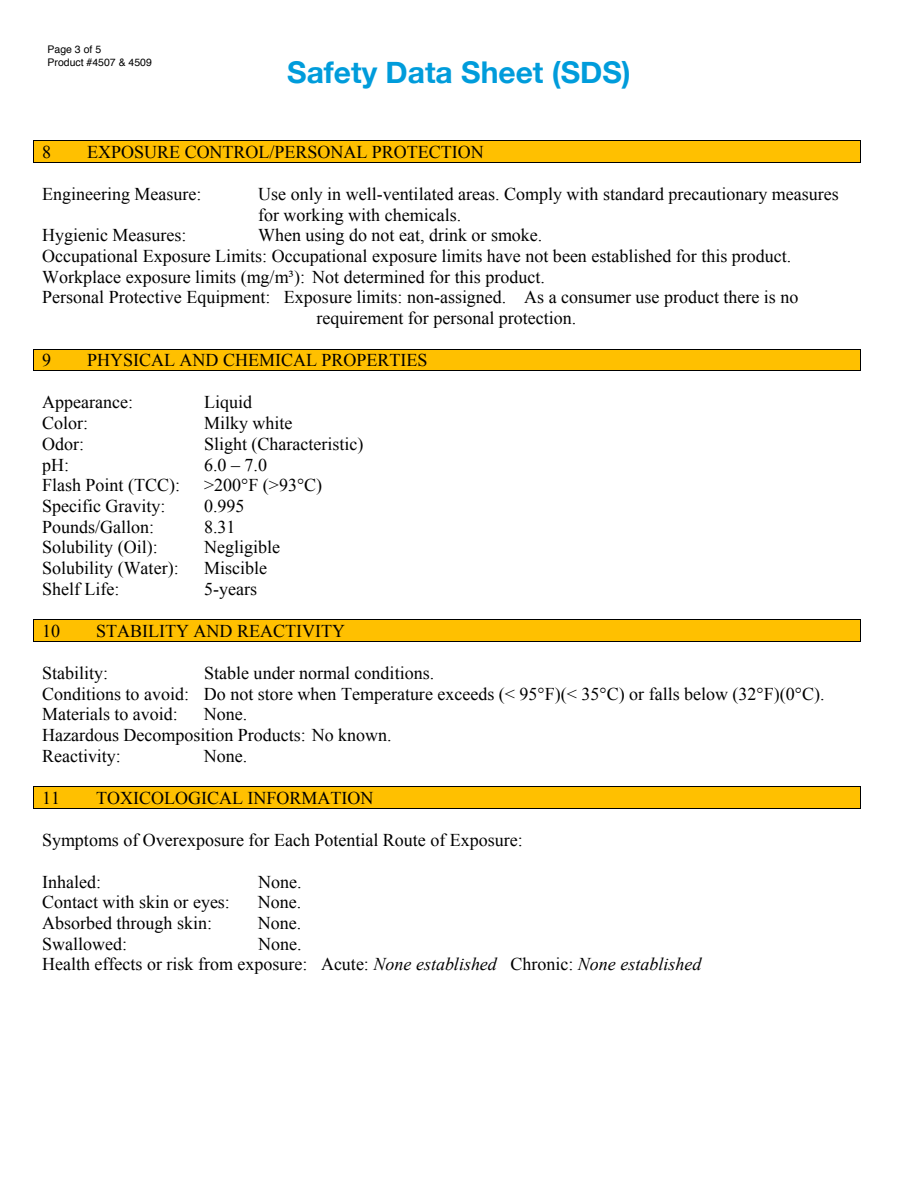
<style>
.page{position:relative;width:918px;height:1188px;background:#fff}
.page>*{position:absolute;margin:0;border:0;box-sizing:border-box;transform-origin:0 0}
.t1{font:700 30px "Helvetica Neue";color:#009cdb}
.t2{font:18px/20.7px "Times New Roman";color:#000}
.t3{font:10.5px/12.6px "Helvetica";color:#000}
.s1{font-style:italic}
</style>
<div class="page">
<div style="left:42px;top:141px;width:810px;height:21px;background:#ffc000"></div>
<hr style="left:34px;top:141px;width:827px;height:1px;background:#000">
<svg style="left:34px;top:141px;width:1px;height:21px"></svg>
<hr style="left:34px;top:162px;width:826px;height:1px;background:#000">
<svg style="left:860px;top:142px;width:1px;height:21px"></svg>
<div style="left:42px;top:350px;width:810px;height:20px;background:#ffc000"></div>
<hr style="left:34px;top:349px;width:827px;height:1px;background:#000">
<svg style="left:34px;top:350px;width:1px;height:20px"></svg>
<hr style="left:34px;top:370px;width:826px;height:1px;background:#000">
<svg style="left:860px;top:350px;width:1px;height:21px"></svg>
<div style="left:42px;top:620px;width:810px;height:21px;background:#ffc000"></div>
<hr style="left:34px;top:620px;width:827px;height:1px;background:#000">
<svg style="left:34px;top:620px;width:1px;height:21px"></svg>
<hr style="left:34px;top:641px;width:826px;height:1px;background:#000">
<svg style="left:860px;top:621px;width:1px;height:21px"></svg>
<div style="left:42px;top:787px;width:810px;height:21px;background:#ffc000"></div>
<hr style="left:34px;top:787px;width:827px;height:1px;background:#000">
<svg style="left:34px;top:787px;width:1px;height:21px"></svg>
<hr style="left:34px;top:808px;width:826px;height:1px;background:#000">
<svg style="left:860px;top:788px;width:1px;height:21px"></svg>
<p class="t3" style="left:48px;top:44px;width:106px">Page 3 of 5<br>Product #4507 &amp; 4509</p>
<h1 class="t1" style="left:287px;top:54px;width:345px">Safety Data Sheet (SDS)</h1>
<p class="t2" style="left:42px;top:141px;width:10px">8</p>
<p class="t2" style="left:87px;top:141px;width:398px">EXPOSURE CONTROL/PERSONAL PROTECTION</p>
<p class="t2" style="left:42px;top:183px;width:161px">Engineering Measure:</p>
<p class="t2" style="left:258px;top:183px;width:582px">Use only in well-ventilated areas. Comply with standard precautionary measures for working with chemicals.</p>
<p class="t2" style="left:42px;top:225px;width:146px">Hygienic Measures:</p>
<p class="t2" style="left:258px;top:225px;width:286px">When using do not eat, drink or smoke.</p>
<p class="t2" style="left:42px;top:245px;width:751px">Occupational Exposure Limits: Occupational exposure limits have not been established for this product.</p>
<p class="t2" style="left:42px;top:266px;width:504px">Workplace exposure limits (mg/m³): Not determined for this product.</p>
<p class="t2" style="left:42px;top:287px;width:758px">Personal Protective Equipment: Exposure limits: non-assigned. As a consumer use product there is no</p>
<p class="t2" style="left:317px;top:307px;width:261px">requirement for personal protection.</p>
<p class="t2" style="left:42px;top:350px;width:10px">9</p>
<p class="t2" style="left:87px;top:350px;width:342px">PHYSICAL AND CHEMICAL PROPERTIES</p>
<p class="t2" style="left:42px;top:392px;width:92px">Appearance:</p>
<p class="t2" style="left:204px;top:392px;width:50px">Liquid</p>
<p class="t2" style="left:42px;top:412px;width:48px">Color:</p>
<p class="t2" style="left:204px;top:412px;width:90px">Milky white</p>
<p class="t2" style="left:42px;top:433px;width:43px">Odor:</p>
<p class="t2" style="left:204px;top:433px;width:161px">Slight (Characteristic)</p>
<p class="t2" style="left:42px;top:454px;width:28px">pH:</p>
<p class="t2" style="left:204px;top:454px;width:64px">6.0 – 7.0</p>
<p class="t2" style="left:42px;top:475px;width:139px">Flash Point (TCC):</p>
<p class="t2" style="left:204px;top:475px;width:120px">&gt;200°F (&gt;93°C)</p>
<p class="t2" style="left:42px;top:495px;width:125px">Specific Gravity:</p>
<p class="t2" style="left:204px;top:495px;width:42px">0.995</p>
<p class="t2" style="left:42px;top:516px;width:114px">Pounds/Gallon:</p>
<p class="t2" style="left:204px;top:516px;width:33px">8.31</p>
<p class="t2" style="left:42px;top:537px;width:117px">Solubility (Oil):</p>
<p class="t2" style="left:204px;top:537px;width:78px">Negligible</p>
<p class="t2" style="left:42px;top:557px;width:138px">Solubility (Water):</p>
<p class="t2" style="left:204px;top:557px;width:65px">Miscible</p>
<p class="t2" style="left:42px;top:578px;width:79px">Shelf Life:</p>
<p class="t2" style="left:204px;top:578px;width:54px">5-years</p>
<p class="t2" style="left:42px;top:620px;width:19px">10</p>
<p class="t2" style="left:96px;top:620px;width:251px">STABILITY AND REACTIVITY</p>
<p class="t2" style="left:42px;top:662px;width:68px">Stability:</p>
<p class="t2" style="left:42px;top:662px;width:784px;text-indent:162px">Stable under normal conditions.<br>Conditions to avoid: Do not store when Temperature exceeds (&lt; 95°F)(&lt; 35°C) or falls below (32°F)(0°C).<br>Materials to avoid:</p>
<p class="t2" style="left:42px;top:704px;width:351px;text-indent:162px">None.<br>Hazardous Decomposition Products: No known.<br>Reactivity:</p>
<p class="t2" style="left:204px;top:745px;width:45px">None.</p>
<p class="t2" style="left:42px;top:787px;width:19px">11</p>
<p class="t2" style="left:96px;top:787px;width:279px">TOXICOLOGICAL INFORMATION</p>
<p class="t2" style="left:42px;top:829px;width:482px">Symptoms of Overexposure for Each Potential Route of Exposure:</p>
<p class="t2" style="left:42px;top:871px;width:60px">Inhaled:</p>
<p class="t2" style="left:258px;top:871px;width:45px">None.</p>
<p class="t2" style="left:42px;top:892px;width:189px">Contact with skin or eyes:</p>
<p class="t2" style="left:258px;top:892px;width:45px">None.</p>
<p class="t2" style="left:42px;top:912px;width:171px">Absorbed through skin:</p>
<p class="t2" style="left:258px;top:912px;width:45px">None.</p>
<p class="t2" style="left:42px;top:933px;width:86px">Swallowed:</p>
<p class="t2" style="left:42px;top:933px;width:661px;text-indent:216px">None.<br>Health effects or risk from exposure: Acute: <span class="s1">None established</span> Chronic: <span class="s1">None established</span></p>
</div>
